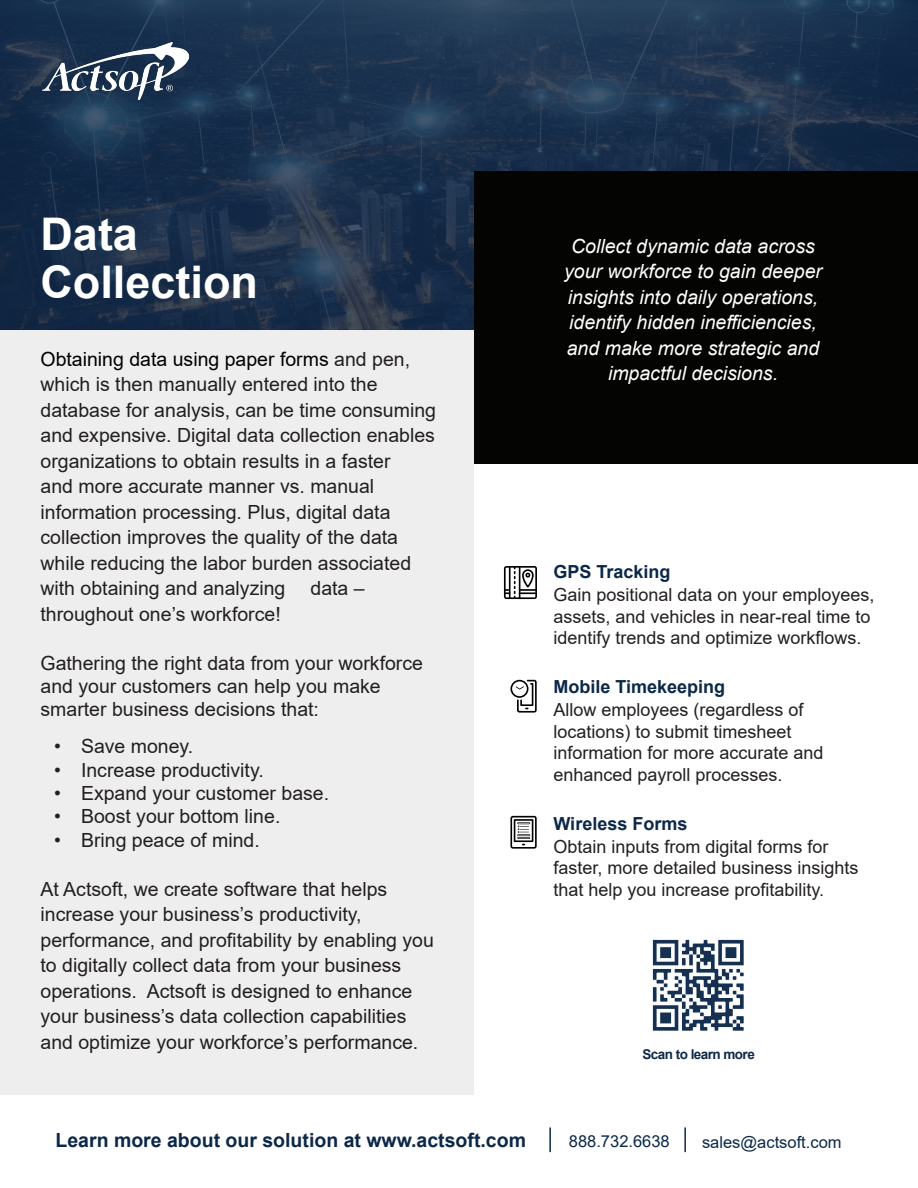
<style>
.page{position:relative;width:918px;height:1188px;background:#fff}
.page>*{position:absolute;margin:0;border:0;box-sizing:border-box;transform-origin:0 0}
.t1{font:700 45px "Arial";color:#fff}
.t2{font:19.5px/25.5px "Arial";color:#231f20}
.Body{font:italic 19.5px/25.5px "Arial";color:#fff;text-align:center}
.t3{font:700 19.5px "Arial";color:#0c2849}
.t4{font:18px/21.6px "Arial";color:#231f20}
.t5{font:700 18px "Arial";color:#0c2849}
.t6{font:16.5px "Arial";color:#0c2849}
.t7{font:700 13.5px "Arial";letter-spacing:-.04em;color:#0f294a}
.s1{color:#000}
</style>
<div class="page">
<hr style="left:549px;top:1127px;width:2px;height:25px;background:#0c2849">
<hr style="left:684px;top:1127px;width:2px;height:25px;background:#0c2849">
<svg style="left:0;top:0;width:918px;height:329px;background:#1c324e"></svg>
<div style="left:474px;top:171px;width:444px;height:293px;background:#040503"></div>
<div style="left:0;top:329px;width:474px;height:766px;background:#eee"></div>
<svg style="left:504px;top:566px;width:33px;height:33px"></svg>
<svg style="left:510px;top:816px;width:27px;height:33px"></svg>
<svg style="left:510px;top:680px;width:27px;height:33px"></svg>
<img style="left:652px;top:939px;width:92px;height:92px">
<img style="left:42px;top:42px;width:147px;height:58px">
<p class="t1" style="left:40px;top:202px;width:99px">Data</p>
<p class="t1" style="left:40px;top:250px;width:219px">Collection</p>
<p class="t2" style="left:40px;top:346px;width:397px"><span class="s1">Obtaining data using paper forms</span> and pen, which is then manually entered into the database for analysis, can be time consuming and expensive. Digital data collection enables organizations to obtain results in a faster<br>and more accurate manner vs. manual information processing. Plus, digital data collection improves the quality of the data while reducing the labor burden associated with obtaining and analyzing</p>
<p class="t2" style="left:310px;top:576px;width:56px">data –</p>
<p class="t2" style="left:40px;top:601px;width:242px">throughout one’s workforce!</p>
<p class="t2" style="left:40px;top:651px;width:384px;line-height:23.4px">Gathering the right data from your workforce and your customers can help you make smarter business decisions that:</p>
<p class="t2" style="left:54px;top:734px;width:141px">• Save money.</p>
<p class="t2" style="left:54px;top:757px;width:211px">• Increase productivity.</p>
<p class="t2" style="left:54px;top:780px;width:277px">• Expand your customer base.</p>
<p class="t2" style="left:54px;top:804px;width:228px">• Boost your bottom line.</p>
<p class="t2" style="left:54px;top:827px;width:207px">• Bring peace of mind.</p>
<p class="t2" style="left:40px;top:876px;width:395px">At Actsoft, we create software that helps increase your business’s productivity, performance, and profitability by enabling you to digitally collect data from your business operations. Actsoft is designed to enhance your business’s data collection capabilities and optimize your workforce’s performance.</p>
<p class="Body" style="left:564px;top:233px;width:259px">Collect dynamic data across your workforce to gain deeper insights into daily operations, identify hidden inefficiencies, and make more strategic and impactful decisions.</p>
<p class="t5" style="left:554px;top:559px;width:119px">GPS Tracking</p>
<p class="t4" style="left:554px;top:584px;width:323px">Gain positional data on your employees, assets, and vehicles in near-real time to identify trends and optimize workflows.</p>
<p class="t5" style="left:554px;top:674px;width:173px">Mobile Timekeeping</p>
<p class="t4" style="left:554px;top:699px;width:272px">Allow employees (regardless of locations) to submit timesheet information for more accurate and enhanced payroll processes.</p>
<p class="t5" style="left:554px;top:811px;width:135px">Wireless Forms</p>
<p class="t4" style="left:554px;top:835px;width:307px">Obtain inputs from digital forms for faster, more detailed business insights that help you increase profitability.</p>
<p class="t7" style="left:643px;top:1044px;width:114px">Scan to learn more</p>
<p class="t3" style="left:56px;top:1127px;width:472px">Learn more about our solution at www.actsoft.com</p>
<p class="t6" style="left:569px;top:1130px;width:102px">888.732.6638</p>
<p class="t6" style="left:702px;top:1131px;width:141px">sales@actsoft.com</p>
</div>
